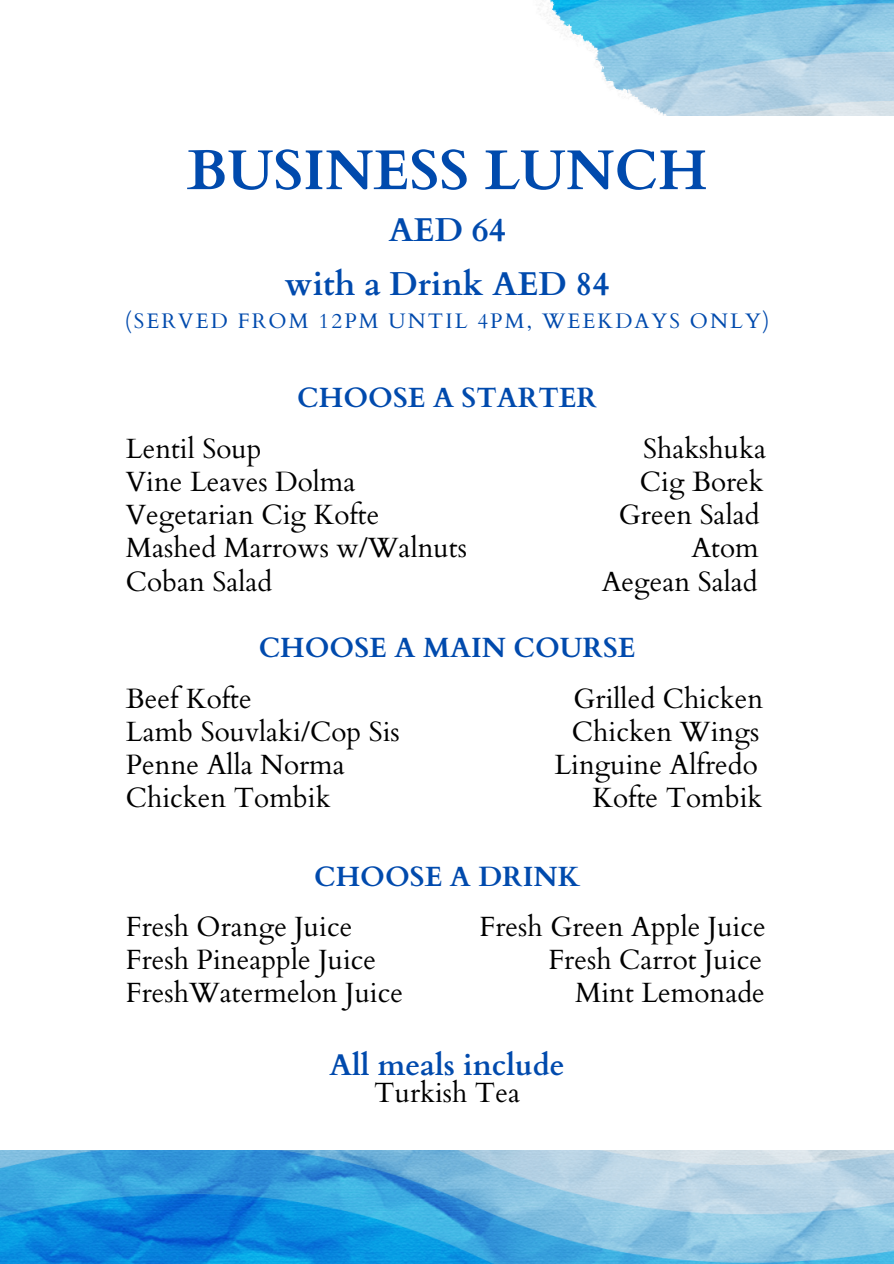
<style>
.page{position:relative;width:894px;height:1264px;background:#fff}
.page>*{position:absolute;margin:0;border:0;box-sizing:border-box;transform-origin:0 0}
.t1{font:700 56.1px "Cardo";color:#004aad}
.t2{font:700 33px "Cardo";color:#004aad}
.t3{font:700 30px "Cardo";color:#004aad}
.t4{font:27.9px "Cardo";color:#000}
.t5{font:700 27.9px "Cardo";color:#004aad}
.t6{font:21px "Cardo";letter-spacing:.1em;color:#004aad}
</style>
<div class="page">
<img style="left:0;top:1150px;width:893px;height:113px">
<img style="left:538px;top:0;width:355px;height:115px">
<p class="t1" style="left:187px;top:134px;width:522px">BUSINESS LUNCH</p>
<p class="t2" style="left:388px;top:208px;width:118px">AED 64</p>
<p class="t2" style="left:285px;top:262px;width:326px">with a Drink AED 84</p>
<p class="t6" style="left:125px;top:307px;width:646px">(SERVED FROM 12PM UNTIL 4PM, WEEKDAYS ONLY)</p>
<p class="t5" style="left:297px;top:380px;width:301px">CHOOSE A STARTER</p>
<p class="t4" style="left:126px;top:430px;width:137px">Lentil Soup</p>
<p class="t4" style="left:643px;top:430px;width:124px">Shakshuka</p>
<p class="t4" style="left:126px;top:463px;width:231px">Vine Leaves Dolma</p>
<p class="t4" style="left:639px;top:463px;width:125px">Cig Borek</p>
<p class="t4" style="left:126px;top:496px;width:255px">Vegetarian Cig Kofte</p>
<p class="t4" style="left:618px;top:496px;width:142px">Green Salad</p>
<p class="t4" style="left:126px;top:530px;width:342px">Mashed Marrows w/Walnuts</p>
<p class="t4" style="left:691px;top:530px;width:69px">Atom</p>
<p class="t4" style="left:126px;top:563px;width:148px">Coban Salad</p>
<p class="t4" style="left:601px;top:563px;width:157px">Aegean Salad</p>
<p class="t5" style="left:258px;top:629px;width:378px">CHOOSE A MAIN COURSE</p>
<p class="t4" style="left:126px;top:680px;width:127px">Beef Kofte</p>
<p class="t4" style="left:573px;top:680px;width:191px">Grilled Chicken</p>
<p class="t4" style="left:126px;top:713px;width:275px">Lamb Souvlaki/Cop Sis</p>
<p class="t4" style="left:571px;top:713px;width:189px">Chicken Wings</p>
<p class="t4" style="left:126px;top:746px;width:220px">Penne Alla Norma</p>
<p class="t4" style="left:554px;top:746px;width:205px">Linguine Alfredo</p>
<p class="t4" style="left:126px;top:779px;width:206px">Chicken Tombik</p>
<p class="t4" style="left:592px;top:779px;width:171px">Kofte Tombik</p>
<p class="t5" style="left:314px;top:858px;width:267px">CHOOSE A DRINK</p>
<p class="t4" style="left:126px;top:908px;width:228px">Fresh Orange Juice</p>
<p class="t4" style="left:479px;top:908px;width:288px">Fresh Green Apple Juice</p>
<p class="t4" style="left:126px;top:941px;width:252px">Fresh Pineapple Juice</p>
<p class="t4" style="left:548px;top:941px;width:215px">Fresh Carrot Juice</p>
<p class="t4" style="left:126px;top:974px;width:279px">FreshWatermelon Juice</p>
<p class="t4" style="left:575px;top:974px;width:191px">Mint Lemonade</p>
<p class="t3" style="left:329px;top:1045px;width:237px">All meals include</p>
<p class="t4" style="left:374px;top:1074px;width:147px">Turkish Tea</p>
</div>
